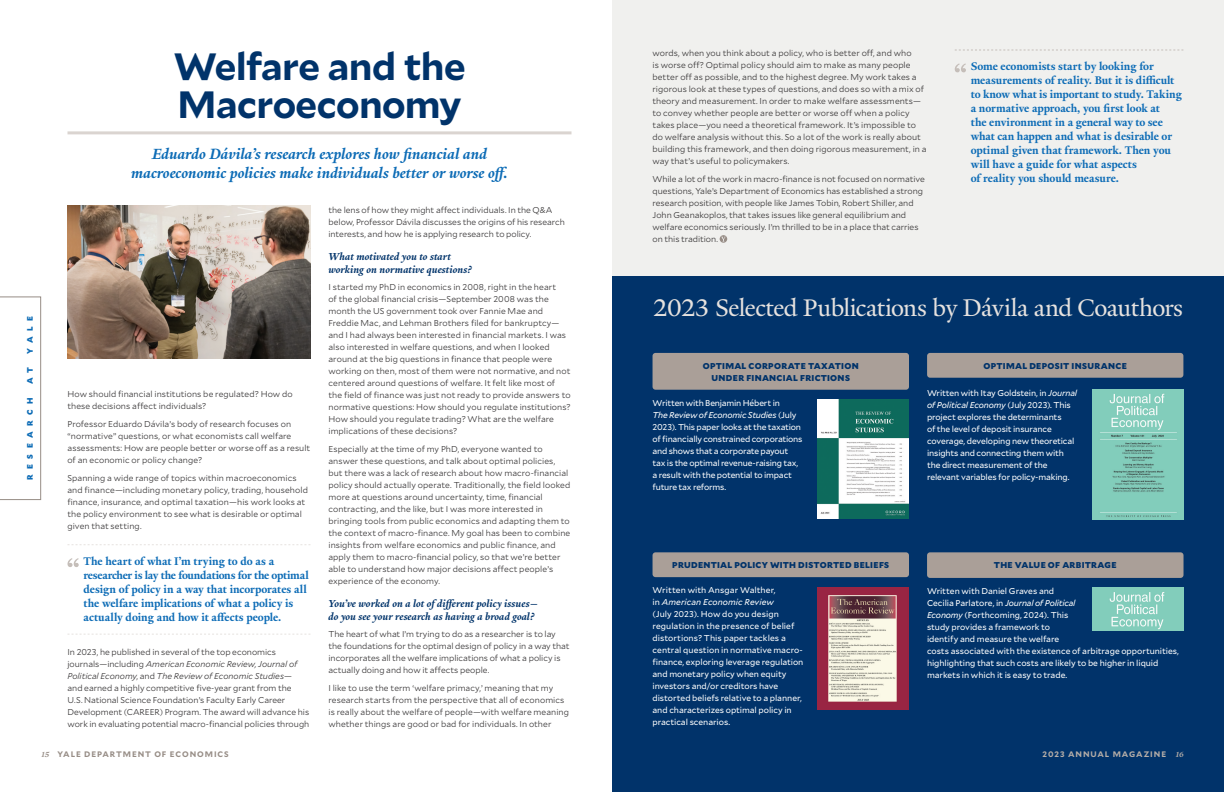
<style>
.page{position:relative;width:1224px;height:792px;background:#fff}
.page>*{position:absolute;margin:0;border:0;box-sizing:border-box;transform-origin:0 0}
.Dark_Blue_Section_Head{font:700 38px/38px "Mallory";letter-spacing:-.015em;color:#01336a}
.copy{font:26px "Yale New";letter-spacing:-.02em;color:#e6e2df}
.Light_Blue_Section_Subhead{font:italic 700 16px/19px "Yale New";letter-spacing:.005em;color:#0d6cb6;text-align:center}
.Callout{font:700 12px/14px "Yale New";letter-spacing:-.005em;color:#0d6cb6}
.Sub-Sub_2{font:italic 700 11px/13px "Yale New";letter-spacing:.005em;color:#01336a}
.Copy{font:300 8.5px/12px "Mallory";letter-spacing:.005em;color:#312f30}
.Copy-2{font:8.5px/12px "Mallory";letter-spacing:-.01em;color:#fff}
.Sub-Sub_Head_Boxed_KO{font:900 8.5px/12px "Mallory";letter-spacing:.035em;color:#01336a;text-align:center}
.t1{font:700 8px "Mallory";letter-spacing:.12em;color:#978d86}
.Copy-3{font:700 8px "Mallory";letter-spacing:.11em;color:#b6aea8}
.Category{font:900 8px "Mallory";letter-spacing:.7em;color:#0d6cb6}
.s1{font-style:italic}
.s2{font-family:"Yale New";font-style:italic}
</style>
<div class="page">
<div style="left:612px;top:0;width:612px;height:792px;background:#f0f0ee"></div>
<div style="left:612px;top:276px;width:612px;height:516px;background:#01336a"></div>
<hr style="left:68px;top:131px;width:504px;height:3px;background:#dad4d0">
<svg style="left:0;top:297px;width:41px;height:203px"></svg>
<div style="left:653px;top:353px;width:256px;height:37px;background:#aa9f98;border-radius:3px"></div>
<div style="left:927px;top:353px;width:256px;height:25px;background:#aa9f98;border-radius:3px"></div>
<div style="left:653px;top:552px;width:256px;height:25px;background:#aa9f98;border-radius:3px"></div>
<div style="left:927px;top:552px;width:257px;height:26px;background:#aa9f98;border-radius:3px"></div>
<svg style="left:720px;top:235px;width:7px;height:8px"></svg>
<svg style="left:721px;top:237px;width:5px;height:4px"></svg>
<img style="left:68px;top:206px;width:242px;height:152px">
<img style="left:818px;top:399px;width:91px;height:120px">
<img style="left:818px;top:588px;width:91px;height:122px">
<img style="left:1092px;top:390px;width:92px;height:114px">
<img style="left:1092px;top:504px;width:92px;height:16px">
<img style="left:1092px;top:588px;width:92px;height:43px">
<svg style="left:68px;top:544px;width:242px;height:1px"></svg>
<svg style="left:68px;top:558px;width:11px;height:9px"></svg>
<svg style="left:68px;top:634px;width:242px;height:1px"></svg>
<svg style="left:955px;top:49px;width:228px;height:1px"></svg>
<svg style="left:955px;top:63px;width:11px;height:9px"></svg>
<p class="Dark_Blue_Section_Head" style="left:173px;top:45px;width:294px">Welfare and the<br>Macroeconomy</p>
<p class="Light_Blue_Section_Subhead" style="left:131px;top:145px;width:381px">Eduardo Dávila’s research explores how financial and macroeconomic policies make individuals better or worse off.</p>
<p class="Category" style="left:24px;top:354px;width:39px;rotate:-90deg">YALE</p>
<p class="Category" style="left:24px;top:384px;width:19px;rotate:-90deg">A T</p>
<p class="Category" style="left:24px;top:480px;width:85px;rotate:-90deg">RESEARCH</p>
<p class="Copy" style="left:68px;top:388px;width:227px">How should financial institutions be regulated? How do these decisions affect individuals?</p>
<p class="Copy" style="left:68px;top:418px;width:244px">Professor Eduardo Dávila’s body of research focuses on “normative” questions, or what economists call welfare assessments: How are people better or worse off as a result of an economic or policy change?</p>
<p class="Copy" style="left:68px;top:472px;width:242px">Spanning a wide range of topics within macroeconomics and finance—including monetary policy, trading, household finance, insurance, and optimal taxation—his work looks at the policy environment to see what is desirable or optimal given that setting.</p>
<p class="Callout" style="left:84px;top:554px;width:227px">The heart of what I’m trying to do as a researcher is lay the foundations for the optimal design of policy in a way that incorporates all the welfare implications of what a policy is actually doing and how it affects people.</p>
<p class="Copy" style="left:68px;top:646px;width:243px">In 2023, he published in several of the top economics journals—including <span class="s1">American Economic Review, Journal of Political Economy</span>, and <span class="s1">The Review of Economic Studies</span>—<br>and earned a highly competitive five-year grant from the<br>U.S. National Science Foundation’s Faculty Early Career Development (CAREER) Program. The award will advance his work in evaluating potential macro-financial policies through</p>
<p class="t1" style="left:41px;top:748px;width:190px"><span class="s2">15</span> YALE DEPARTMENT OF ECONOMICS</p>
<p class="Copy" style="left:328px;top:203px;width:238px">the lens of how they might affect individuals. In the Q&amp;A below, Professor Dávila discusses the origins of his research interests, and how he is applying research to policy.</p>
<p class="Sub-Sub_2" style="left:328px;top:250px;width:145px">What motivated you to start working on normative questions?</p>
<p class="Copy" style="left:328px;top:280px;width:244px">I started my PhD in economics in 2008, right in the heart<br>of the global financial crisis—September 2008 was the month the US government took over Fannie Mae and Freddie Mac, and Lehman Brothers filed for bankruptcy— and I had always been interested in financial markets. I was also interested in welfare questions, and when I looked around at the big questions in finance that people were working on then, most of them were not normative, and not centered around questions of welfare. It felt like most of the field of finance was just not ready to provide answers to normative questions: How should you regulate institutions?<br>How should you regulate trading? What are the welfare implications of these decisions?</p>
<p class="Copy" style="left:328px;top:442px;width:243px">Especially at the time of my PhD, everyone wanted to answer these questions, and talk about optimal policies, but there was a lack of research about how macro-financial policy should actually operate. Traditionally, the field looked more at questions around uncertainty, time, financial contracting, and the like, but I was more interested in bringing tools from public economics and adapting them to the context of macro-finance. My goal has been to combine insights from welfare economics and public finance, and apply them to macro-financial policy, so that we’re better able to understand how major decisions affect people’s experience of the economy.</p>
<p class="Sub-Sub_2" style="left:328px;top:597px;width:212px">You’ve worked on a lot of different policy issues— do you see your research as having a broad goal?</p>
<p class="Copy" style="left:328px;top:627px;width:242px">The heart of what I’m trying to do as a researcher is to lay the foundations for the optimal design of policy in a way that incorporates all the welfare implications of what a policy is actually doing and how it affects people.</p>
<p class="Copy" style="left:328px;top:681px;width:242px">I like to use the term ‘welfare primacy,’ meaning that my research starts from the perspective that all of economics is really about the welfare of people—with welfare meaning whether things are good or bad for individuals. In other</p>
<p class="Copy" style="left:652px;top:47px;width:276px">words, when you think about a policy, who is better off, and who<br>is worse off? Optimal policy should aim to make as many people better off as possible, and to the highest degree. My work takes a rigorous look at these types of questions, and does so with a mix of theory and measurement. In order to make welfare assessments— to convey whether people are better or worse off when a policy takes place—you need a theoretical framework. It’s impossible to do welfare analysis without this. So a lot of the work is really about building this framework, and then doing rigorous measurement, in a way that’s useful to policymakers.</p>
<p class="Copy" style="left:652px;top:173px;width:274px">While a lot of the work in macro-finance is not focused on normative questions, Yale’s Department of Economics has established a strong research position, with people like James Tobin, Robert Shiller, and John Geanakoplos, that takes issues like general equilibrium and welfare economics seriously. I’m thrilled to be in a place that carries on this tradition.</p>
<p class="Callout" style="left:971px;top:59px;width:213px">Some economists start by looking for measurements of reality. But it is difficult to know what is important to study. Taking a normative approach, you first look at<br>the environment in a general way to see what can happen and what is desirable or optimal given that framework. Then you will have a guide for what aspects<br>of reality you should measure.</p>
<p class="copy" style="left:653px;top:292px;width:532px">2023 Selected Publications by Dávila and Coauthors</p>
<p class="Sub-Sub_Head_Boxed_KO" style="left:703px;top:359px;width:157px">OPTIMAL CORPORATE TAXATION<br>UNDER FINANCIAL FRICTIONS</p>
<p class="Sub-Sub_Head_Boxed_KO" style="left:984px;top:359px;width:145px">OPTIMAL DEPOSIT INSURANCE</p>
<p class="Copy-2" style="left:652px;top:396px;width:152px">Written with Benjamin Hébert in<br><span class="s1">The Review of Economic Studies</span> (July 2023). This paper looks at the taxation of financially constrained corporations and shows that a corporate payout tax is the optimal revenue-raising tax, a result with the potential to impact future tax reforms.</p>
<p class="Copy-2" style="left:927px;top:387px;width:152px">Written with Itay Goldstein, in <span class="s1">Journal of Political Economy</span> (July 2023). This project explores the determinants<br>of the level of deposit insurance coverage, developing new theoretical insights and connecting them with the direct measurement of the relevant variables for policy-making.</p>
<p class="Sub-Sub_Head_Boxed_KO" style="left:672px;top:559px;width:218px">PRUDENTIAL POLICY WITH DISTORTED BELIEFS</p>
<p class="Sub-Sub_Head_Boxed_KO" style="left:994px;top:559px;width:124px">THE VALUE OF ARBITRAGE</p>
<p class="Copy-2" style="left:652px;top:584px;width:152px">Written with Ansgar Walther,<br>in <span class="s1">American Economic Review<br></span>(July 2023). How do you design regulation in the presence of belief distortions? This paper tackles a central question in normative macro&shy;finance, exploring leverage regulation and monetary policy when equity investors and/or creditors have distorted beliefs relative to a planner, and characterizes optimal policy in practical scenarios.</p>
<p class="Copy-2" style="left:927px;top:585px;width:253px">Written with Daniel Graves and<br>Cecilia Parlatore, in <span class="s1">Journal of Political<br>Economy</span> (Forthcoming, 2024). This<br>study provides a framework to<br>identify and measure the welfare<br>costs associated with the existence of arbitrage opportunities, highlighting that such costs are likely to be higher in liquid markets in which it is easy to trade.</p>
<p class="Copy-3" style="left:1043px;top:748px;width:143px">2023 ANNUAL MAGAZINE <span class="s2">16</span></p>
</div>
